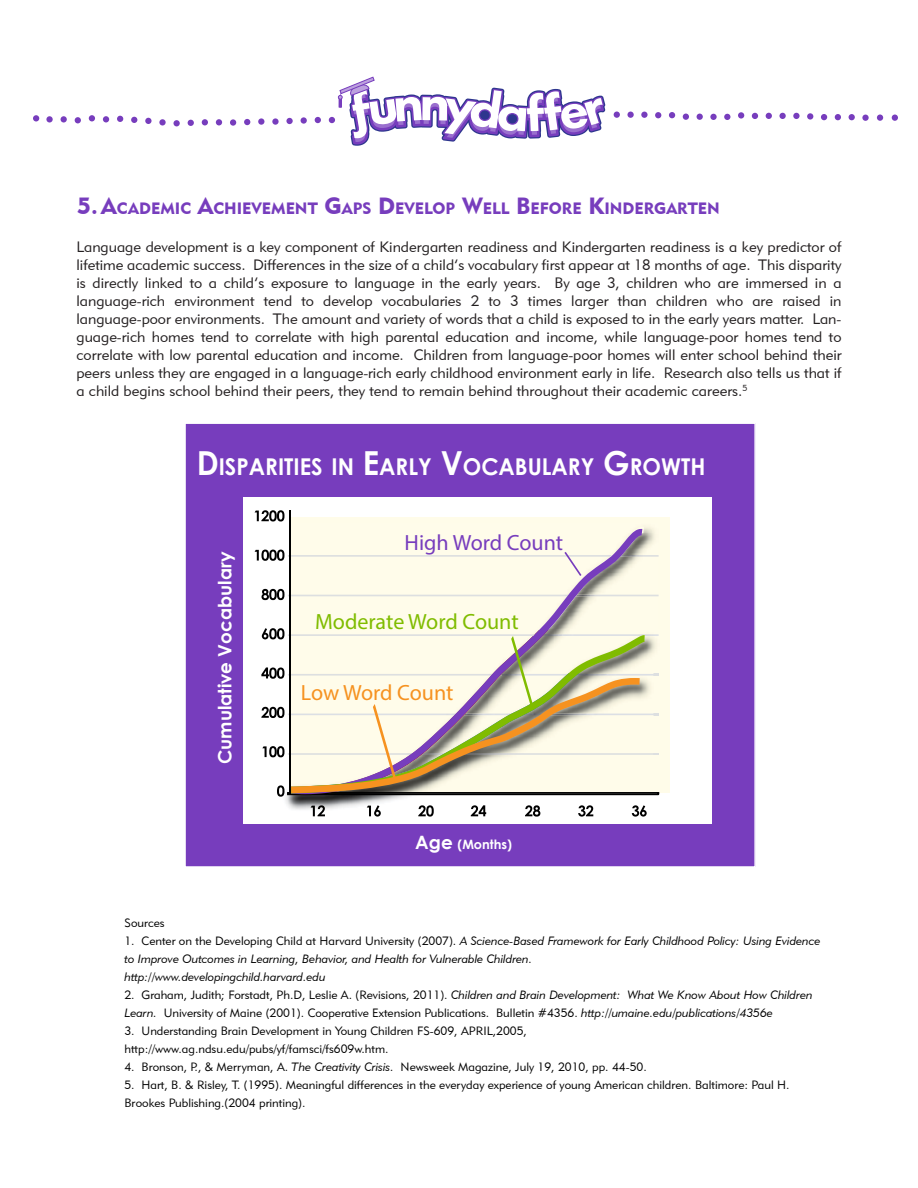
<style>
.page{position:relative;width:918px;height:1188px;background:#fff}
.page>*{position:absolute;margin:0;border:0;box-sizing:border-box;transform-origin:0 0}
.t1{font:700 23.1px "Century Gothic";color:#fff;scale:.95 1}
.t2{font:22.05px "Myriad Pro";color:#80bc00}
.t3{font:22.05px "Myriad Pro";color:#773dbd}
.t4{font:22.05px "Myriad Pro";letter-spacing:-.005em;color:#f69220}
.t5{font:700 18.45px "Century Gothic";color:#fff}
.t6{font:16.35px "Geometric 415 BT Black A";color:#773dbd}
.t7{font:15px/18px "Geometric 415 BT Lite A";color:#231f20;text-align:justify}
.t8{font:700 12.9px "Century Gothic";color:#fff}
.t9{font:12px/18px "Geometric 415 BT Lite A";color:#000}
.t10{font:12px/18px "Geometric 415 BT Lite Italic A";color:#000}
.s1{font-size:23.4px}
.s2{font-size:33.15px}
.s3{font-size:18.45px}
.s4{font-family:"Geometric 415 BT Lite A"}
.s5{font-family:"Geometric 415 BT Lite Italic A"}
</style>
<div class="page">
<div style="left:185px;top:423px;width:570px;height:444px;background:#773dbd"></div>
<div style="left:184px;top:422px;width:572px;height:446px;border:2px solid #fff"></div>
<div style="left:243px;top:497px;width:469px;height:327px;background:#fff"></div>
<div style="left:290px;top:517px;width:380px;height:275px;background:#fffce9"></div>
<img style="left:641px;top:528px;width:17px;height:69px">
<img style="left:288px;top:555px;width:371px;height:2px">
<img style="left:288px;top:595px;width:371px;height:1px">
<img style="left:285px;top:797px;width:309px;height:13px">
<svg style="left:255px;top:510px;width:29px;height:12px"></svg>
<svg style="left:255px;top:550px;width:29px;height:11px"></svg>
<svg style="left:262px;top:589px;width:22px;height:11px"></svg>
<svg style="left:311px;top:805px;width:14px;height:11px"></svg>
<svg style="left:367px;top:805px;width:14px;height:12px"></svg>
<svg style="left:418px;top:805px;width:16px;height:12px"></svg>
<svg style="left:471px;top:805px;width:15px;height:11px"></svg>
<svg style="left:525px;top:805px;width:15px;height:12px"></svg>
<svg style="left:578px;top:805px;width:15px;height:12px"></svg>
<svg style="left:632px;top:805px;width:15px;height:12px"></svg>
<svg style="left:291px;top:529px;width:351px;height:99px"></svg>
<hr style="left:289px;top:510px;width:2px;height:284px;background:#000">
<svg style="left:261px;top:628px;width:399px;height:169px"></svg>
<svg style="left:117px;top:116px;width:6px;height:6px"></svg>
<svg style="left:131px;top:117px;width:6px;height:6px"></svg>
<div style="left:145px;top:118px;width:7px;height:6px;background:#773dbd;border-radius:50%"></div>
<svg style="left:159px;top:119px;width:7px;height:7px"></svg>
<svg style="left:174px;top:120px;width:6px;height:6px"></svg>
<svg style="left:188px;top:120px;width:6px;height:6px"></svg>
<svg style="left:202px;top:119px;width:6px;height:6px"></svg>
<svg style="left:216px;top:119px;width:6px;height:6px"></svg>
<div style="left:230px;top:119px;width:6px;height:7px;background:#773dbd;border-radius:50%"></div>
<svg style="left:244px;top:119px;width:6px;height:6px"></svg>
<div style="left:258px;top:118px;width:6px;height:7px;background:#773dbd;border-radius:50%"></div>
<svg style="left:272px;top:118px;width:7px;height:7px"></svg>
<div style="left:286px;top:118px;width:7px;height:6px;background:#773dbd;border-radius:50%"></div>
<div style="left:301px;top:117px;width:6px;height:7px;background:#773dbd;border-radius:50%"></div>
<svg style="left:315px;top:117px;width:6px;height:6px"></svg>
<svg style="left:329px;top:77px;width:276px;height:69px"></svg>
<svg style="left:33px;top:115px;width:6px;height:6px"></svg>
<svg style="left:46px;top:116px;width:7px;height:7px"></svg>
<div style="left:61px;top:116px;width:6px;height:7px;background:#773dbd;border-radius:50%"></div>
<svg style="left:75px;top:117px;width:6px;height:6px"></svg>
<svg style="left:89px;top:115px;width:6px;height:6px"></svg>
<svg style="left:103px;top:116px;width:6px;height:6px"></svg>
<div style="left:710px;top:114px;width:7px;height:6px;background:#773dbd;border-radius:50%"></div>
<div style="left:724px;top:114px;width:7px;height:6px;background:#773dbd;border-radius:50%"></div>
<div style="left:738px;top:112px;width:6px;height:7px;background:#773dbd;border-radius:50%"></div>
<svg style="left:752px;top:113px;width:6px;height:6px"></svg>
<svg style="left:766px;top:113px;width:6px;height:6px"></svg>
<div style="left:779px;top:113px;width:7px;height:6px;background:#773dbd;border-radius:50%"></div>
<div style="left:793px;top:113px;width:7px;height:6px;background:#773dbd;border-radius:50%"></div>
<div style="left:807px;top:113px;width:6px;height:7px;background:#773dbd;border-radius:50%"></div>
<svg style="left:821px;top:114px;width:6px;height:6px"></svg>
<svg style="left:835px;top:114px;width:6px;height:6px"></svg>
<svg style="left:849px;top:114px;width:6px;height:6px"></svg>
<div style="left:862px;top:115px;width:7px;height:6px;background:#773dbd;border-radius:50%"></div>
<div style="left:877px;top:114px;width:6px;height:7px;background:#773dbd;border-radius:50%"></div>
<div style="left:892px;top:114px;width:6px;height:7px;background:#773dbd;border-radius:50%"></div>
<div style="left:614px;top:111px;width:6px;height:7px;background:#773dbd;border-radius:50%"></div>
<div style="left:627px;top:111px;width:7px;height:7px;background:#773dbd;border-radius:50%"></div>
<div style="left:641px;top:112px;width:7px;height:6px;background:#773dbd;border-radius:50%"></div>
<svg style="left:655px;top:112px;width:6px;height:6px"></svg>
<svg style="left:669px;top:112px;width:6px;height:6px"></svg>
<div style="left:683px;top:113px;width:6px;height:7px;background:#773dbd;border-radius:50%"></div>
<svg style="left:697px;top:114px;width:6px;height:6px"></svg>
<p class="t6" style="left:78px;top:198px;width:644px"><span class="s1">5. A</span>CADEMIC <span class="s1">A</span>CHIEVEMENT <span class="s1">G</span>APS <span class="s1">D</span>EVELOP <span class="s1">W</span>ELL <span class="s1">B</span>EFORE <span class="s1">K</span>INDERGARTEN</p>
<p class="t7" style="left:76px;top:237px;width:767px">Language development is a key component of Kindergarten readiness and Kindergarten readiness is a key predictor of lifetime academic success. Differences in the size of a child’s vocabulary first appear at 18 months of age. This disparity is directly linked to a child’s exposure to language in the early years. By age 3, children who are immersed in a language-rich environment tend to develop vocabularies 2 to 3 times larger than children who are raised in language-poor environments. The amount and variety of words that a child is exposed to in the early years matter. Lan&shy;guage-rich homes tend to correlate with high parental education and income, while language-poor homes tend to correlate with low parental education and income. Children from language-poor homes will enter school behind their peers unless they are engaged in a language-rich early childhood environment early in life. Research also tells us that if a child begins school behind their peers, they tend to remain behind throughout their academic careers.<sup>5</sup></p>
<h1 class="t1" style="left:197px;top:449px;width:537px"><span class="s2">D</span>ISPARITIES IN <span class="s2">E</span>ARLY <span class="s2">V</span>OCABULARY <span class="s2">G</span>ROWTH</h1>
<p class="t5" style="left:211px;top:764px;width:214px;rotate:-90deg">Cumulative Vocabulary</p>
<h2 class="t3" style="left:405px;top:529px;width:160px">High Word Count</h2>
<h2 class="t2" style="left:315px;top:608px;width:205px">Moderate Word Count</h2>
<h2 class="t4" style="left:301px;top:679px;width:154px">Low Word Count</h2>
<p class="t8" style="left:415px;top:834px;width:98px"><span class="s3">Age</span> (Months)</p>
<p class="t9" style="left:124px;top:913px;width:42px">Sources</p>
<p class="t10" style="left:124px;top:931px;width:698px"><span class="s4">1. Center on the Developing Child at Harvard University (2007).</span> A Science-Based Framework for Early Childhood Policy: Using Evidence to Improve Outcomes in Learning, Behavior, and Health for Vulnerable Children.<br>http://www.developingchild.harvard.edu</p>
<p class="t9" style="left:124px;top:985px;width:690px">2. Graham, Judith; Forstadt, Ph.D, Leslie A. (Revisions, 2011). <span class="s5">Children and Brain Development: What We Know About How Children<br>Learn.</span> University of Maine (2001). Cooperative Extension Publications. Bulletin #4356. <span class="s5">http://umaine.edu/publications/4356e</span></p>
<p class="t9" style="left:124px;top:1021px;width:404px">3. Understanding Brain Development in Young Children FS-609, APRIL,2005, http://www.ag.ndsu.edu/pubs/yf/famsci/fs609w.htm.</p>
<p class="t9" style="left:124px;top:1057px;width:524px">4. Bronson, P., &amp; Merryman, A. <span class="s5">The Creativity Crisis.</span> Newsweek Magazine, July 19, 2010, pp. 44-50.</p>
<p class="t9" style="left:124px;top:1075px;width:666px">5. Hart, B. &amp; Risley, T. (1995). Meaningful differences in the everyday experience of young American children. Baltimore: Paul H.<br>Brookes Publishing.(2004 printing).</p>
</div>
